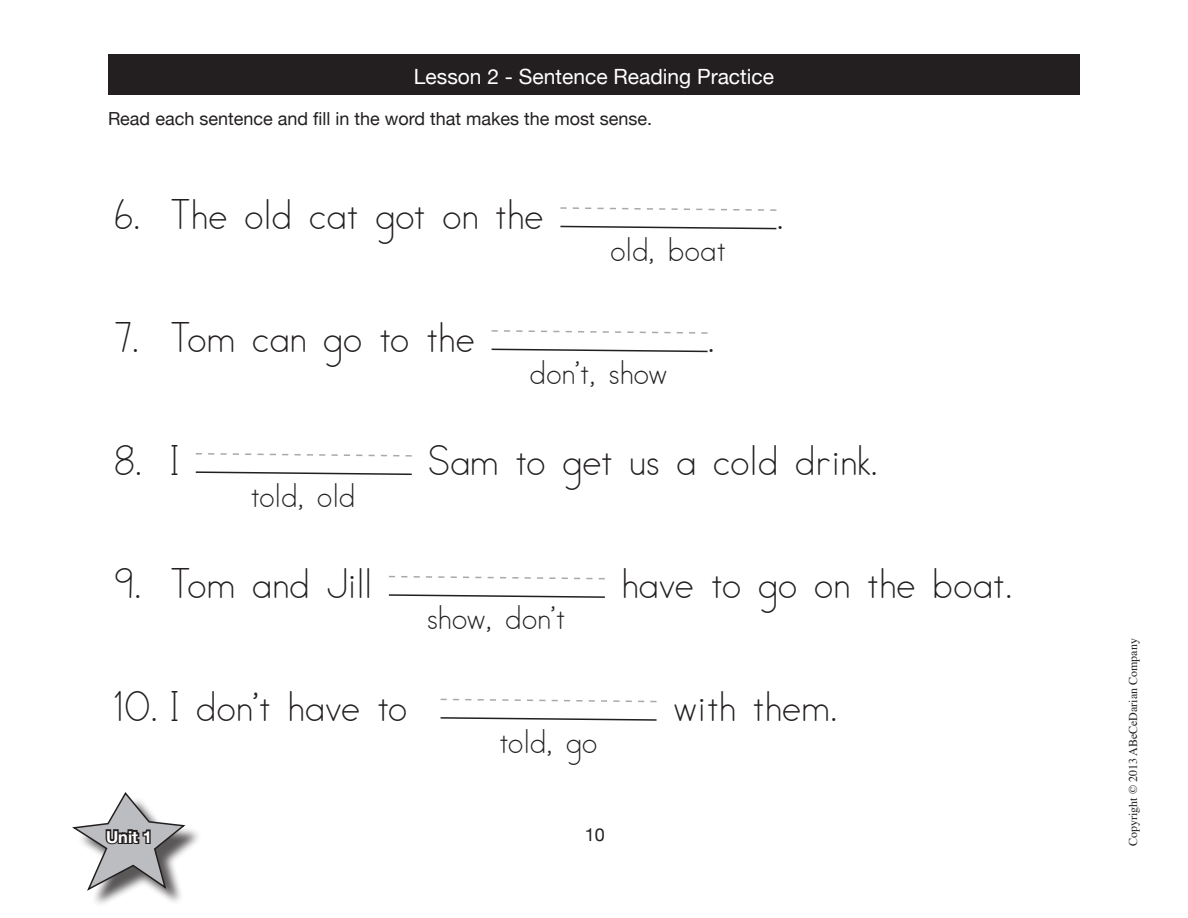
<style>
.page{position:relative;width:1188px;height:918px;background:#fff}
.page>*{position:absolute;margin:0;border:0;box-sizing:border-box;transform-origin:0 0}
.Cloze_Text{font:45px "Kindergarten Alt";color:#231f20}
.t1{font:36px "Kindergarten Alt";color:#231f20}
.Lesson_Title{font:21px "Helvetica Neue";color:#fff}
.Directions{font:18px "Helvetica Neue";color:#231f20}
.t2{font:700 16.5px "Helvetica Neue";color:#fff}
.t3{font:12px "Times";color:#231f20}
</style>
<div class="page">
<div style="left:76px;top:796px;width:127px;height:112px;background:#231f20;opacity:.75"></div>
<svg style="left:72px;top:792px;width:115px;height:100px"></svg>
<div style="left:108px;top:54px;width:972px;height:40px;background:#231f20"></div>
<svg style="left:560px;top:207px;width:217px;height:4px"></svg>
<svg style="left:560px;top:225px;width:217px;height:5px"></svg>
<svg style="left:491px;top:330px;width:217px;height:4px"></svg>
<svg style="left:491px;top:348px;width:217px;height:5px"></svg>
<svg style="left:195px;top:453px;width:217px;height:4px"></svg>
<svg style="left:195px;top:471px;width:217px;height:4px"></svg>
<svg style="left:389px;top:575px;width:216px;height:5px"></svg>
<svg style="left:388px;top:594px;width:217px;height:4px"></svg>
<svg style="left:440px;top:698px;width:217px;height:5px"></svg>
<svg style="left:440px;top:717px;width:217px;height:4px"></svg>
<p class="Lesson_Title" style="left:414px;top:59px;width:362px">Lesson 2 - Sentence Reading Practice</p>
<p class="Directions" style="left:108px;top:103px;width:546px">Read each sentence and fill in the word that makes the most sense.</p>
<p class="Cloze_Text" style="left:114px;top:190px;width:28px">6.</p>
<p class="Cloze_Text" style="left:170px;top:190px;width:375px">The old cat got on the</p>
<p class="t1" style="left:610px;top:230px;width:117px">old, boat</p>
<p class="Cloze_Text" style="left:114px;top:313px;width:27px">7.</p>
<p class="Cloze_Text" style="left:170px;top:313px;width:306px">Tom can go to the</p>
<p class="t1" style="left:529px;top:353px;width:140px">don’t, show</p>
<p class="Cloze_Text" style="left:708px;top:313px;width:9px">.</p>
<p class="Cloze_Text" style="left:776px;top:190px;width:9px">.</p>
<p class="Cloze_Text" style="left:114px;top:436px;width:30px">8.</p>
<p class="Cloze_Text" style="left:170px;top:436px;width:10px">I</p>
<p class="Cloze_Text" style="left:428px;top:436px;width:451px">Sam to get us a cold drink.</p>
<p class="t1" style="left:250px;top:475px;width:107px">told, old</p>
<p class="Cloze_Text" style="left:114px;top:559px;width:29px">9.</p>
<p class="Cloze_Text" style="left:170px;top:559px;width:204px">Tom and Jill</p>
<p class="Cloze_Text" style="left:621px;top:559px;width:393px">have to go on the boat.</p>
<p class="t1" style="left:427px;top:598px;width:140px">show, don’t</p>
<p class="Cloze_Text" style="left:114px;top:681px;width:295px">10. I don’t have to</p>
<p class="Cloze_Text" style="left:673px;top:681px;width:166px">with them.</p>
<p class="t1" style="left:499px;top:721px;width:100px">told, go</p>
<p class="t2" style="left:106px;top:822px;width:47px">Unit 1</p>
<p class="Directions" style="left:585px;top:820px;width:22px">10</p>
<p class="t3" style="left:1122px;top:846px;width:209px;rotate:-90deg">Copyright © 2013 ABeCeDarian Company</p>
</div>
